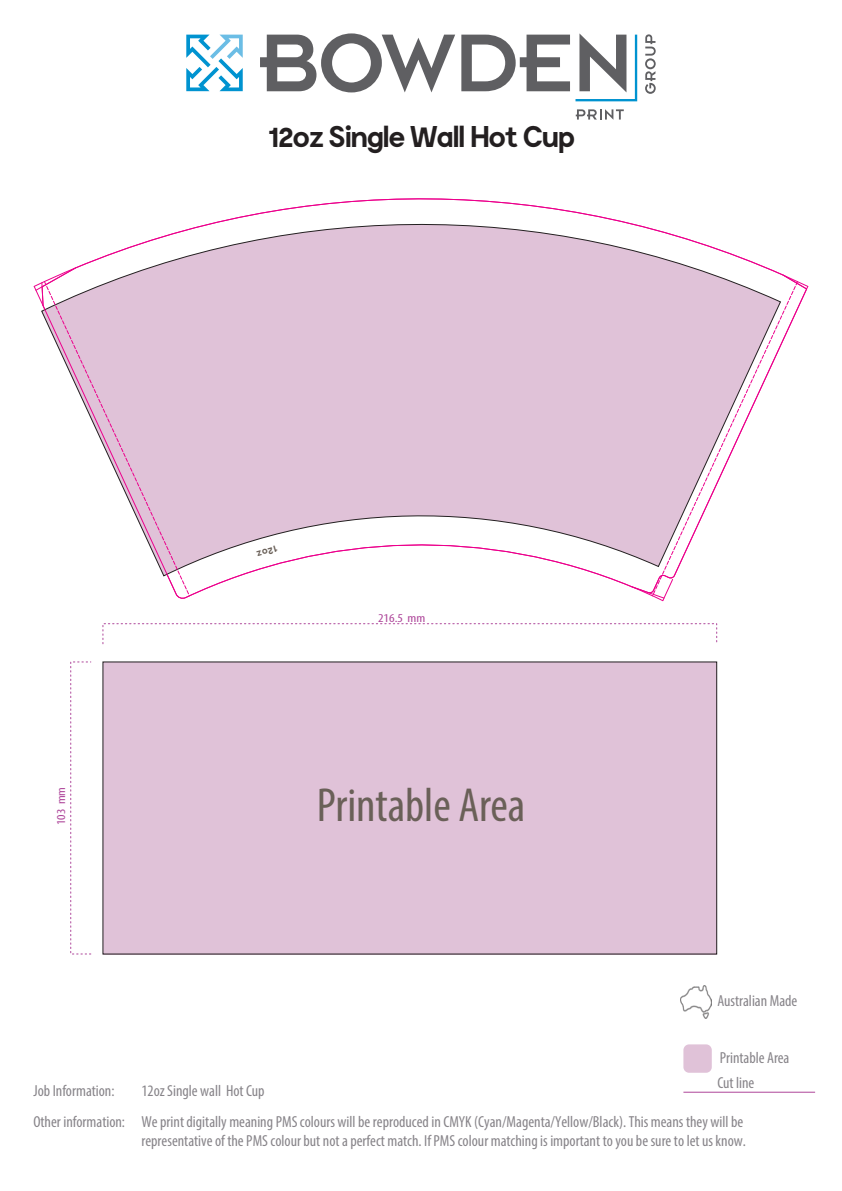
<style>
.page{position:relative;width:842px;height:1191px;background:#fff}
.page>*{position:absolute;margin:0;border:0;box-sizing:border-box;transform-origin:0 0}
.t1{font:condensed 48px "Myriad Pro";color:#6a6058}
.t2{font:700 30px "Moderat TOC";letter-spacing:-.075em;color:#231f20}
.t3{font:condensed 16px/31.4px "Myriad Pro";color:#878489}
.t4{font:condensed 12.1px "Myriad Pro";color:#ae469a;scale:1.16 1}
.t5{font:condensed 12px "Myriad Pro";color:#ae469a;scale:1.2 1}
.t6{font:700 10px "Moderat TOC";color:#6a6058}
</style>
<div class="page">
<img style="left:681px;top:985px;width:31px;height:33px">
<div style="left:683px;top:1044px;width:29px;height:28px;background:#e0c2d8;border-radius:6px"></div>
<hr style="left:683px;top:1091px;width:132px;height:1px;background:#ae469a">
<div style="left:103px;top:662px;width:614px;height:292px;background:#e0c2d8"></div>
<svg style="left:34px;top:282px;width:7px;height:20px"></svg>
<svg style="left:41px;top:198px;width:766px;height:401px"></svg>
<svg style="left:260px;top:33px;width:195px;height:59px"></svg>
<svg style="left:186px;top:35px;width:57px;height:56px"></svg>
<svg style="left:461px;top:33px;width:177px;height:69px"></svg>
<svg style="left:576px;top:109px;width:48px;height:11px"></svg>
<svg style="left:645px;top:34px;width:11px;height:60px"></svg>
<svg style="left:347px;top:521px;width:160px;height:26px"></svg>
<h2 class="t2" style="left:268px;top:120px;width:309px">12oz Single Wall Hot Cup</h2>
<p class="t6" style="left:279px;top:554px;width:23px;rotate:164deg">12oz</p>
<p class="t5" style="left:378px;top:610px;width:41px">216.5 mm</p>
<p class="t4" style="left:54px;top:825px;width:34px;rotate:-90deg">103 mm</p>
<h1 class="t1" style="left:317px;top:776px;width:210px">Printable Area</h1>
<p class="t3" style="left:717px;top:984px;width:82px">Australian Made</p>
<p class="t3" style="left:717px;top:1045px;width:74px;line-height:24.6px">Printable Area<br>Cut line</p>
<p class="t3" style="left:33px;top:1074px;width:82px">Job Information:</p>
<p class="t3" style="left:33px;top:1074px;width:711px;text-indent:108px">12oz Single wall Hot Cup<br>Other information: We print digitally meaning PMS colours will be reproduced in CMYK (Cyan/Magenta/Yellow/Black). This means they will be</p>
<p class="t3" style="left:141px;top:1125px;width:606px">representative of the PMS colour but not a perfect match. If PMS colour matching is important to you be sure to let us know.</p>
</div>
